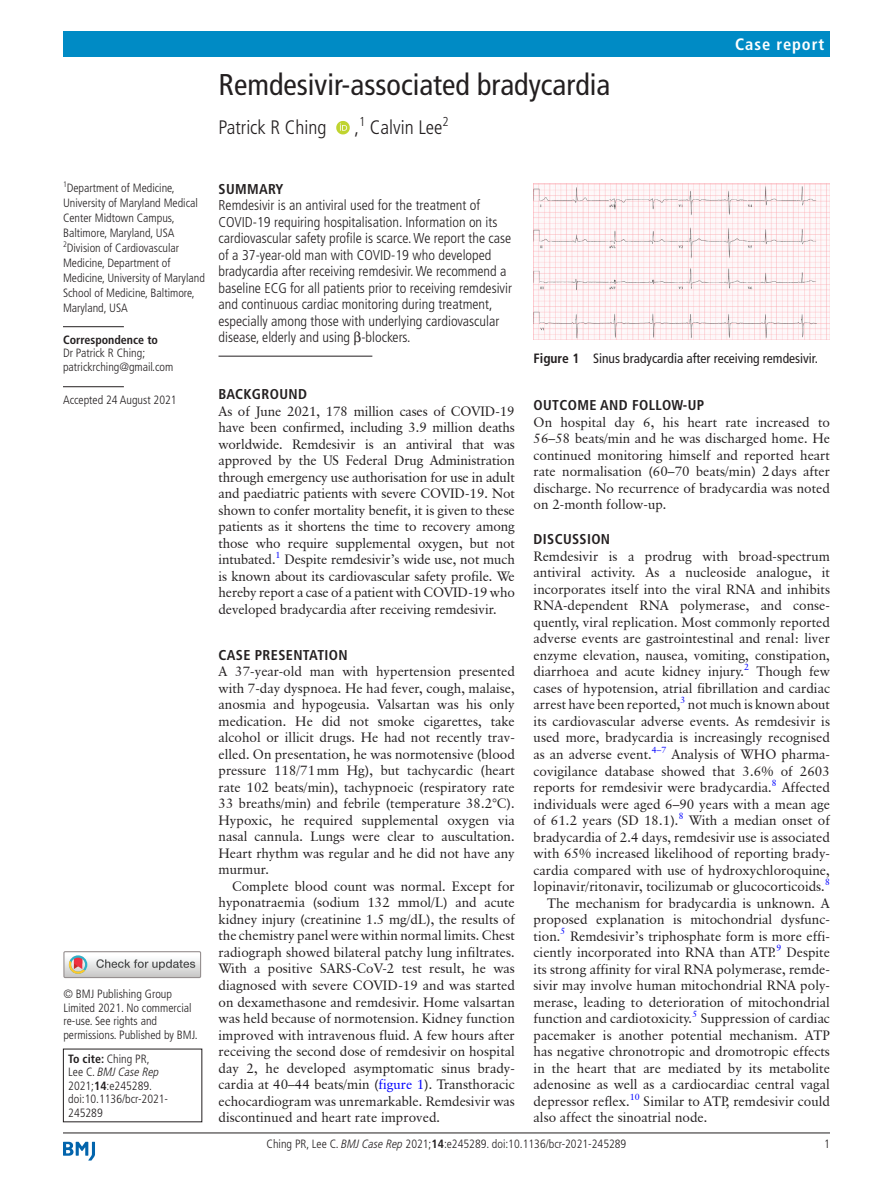
<style>
.page{position:relative;width:893px;height:1191px;background:#fff}
.page>*{position:absolute;margin:0;border:0;box-sizing:border-box;transform-origin:0 0}
.t1{font:condensed 30px "Frutiger LT Pro";color:#231f20}
.t2{font:300 condensed 19.5px "Frutiger LT Pro";color:#231f20}
.t3{font:700 condensed 16.5px "Frutiger LT Std";letter-spacing:.055em;color:#fff}
.t4{font:300 condensed 14.25px/16.5px "Frutiger LT Pro";color:#231f20}
.t5{font:700 condensed 14.25px "Frutiger LT Pro";letter-spacing:.025em;color:#231f20}
.t6{font:13.5px/16.5px "Classical Garamond BT";color:#231f20;text-align:justify}
.t7{font:condensed 13.5px "Frutiger LT Pro";color:#231f20}
.t8{font:300 condensed 12px/13.5px "Frutiger LT Pro";color:#231f20}
.t9{font:700 condensed 12px "Frutiger LT Pro";color:#231f20}
.s1{font-weight:700}
.s2{font-style:italic}
.s3{color:#00f}
</style>
<div class="page">
<hr style="left:63px;top:1132px;width:767px;height:1px;background:#231f20">
<svg style="left:63px;top:1141px;width:32px;height:19px"></svg>
<svg style="left:336px;top:121px;width:14px;height:13px"></svg>
<div style="left:63px;top:31px;width:767px;height:25px;background:#008bc5"></div>
<hr style="left:63px;top:326px;width:61px;height:1px;background:#231f20">
<hr style="left:63px;top:386px;width:61px;height:1px;background:#231f20">
<div style="left:63px;top:951px;width:138px;height:27px;border:1px solid #969090"></div>
<svg style="left:64px;top:951px;width:137px;height:26px"></svg>
<hr style="left:219px;top:356px;width:153px;height:1px;background:#231f20">
<img style="left:534px;top:183px;width:296px;height:156px">
<h1 class="t1" style="left:219px;top:67px;width:393px">Remdesivir-associated bradycardia</h1>
<h2 class="t2" style="left:219px;top:116px;width:109px">Patrick R Ching</h2>
<h2 class="t2" style="left:354px;top:116px;width:96px">,<sup>1</sup> Calvin Lee<sup>2</sup></h2>
<p class="t3" style="left:735px;top:34px;width:91px">Case report</p>
<p class="t8" style="left:63px;top:180px;width:143px;line-height:15px"><sup>1</sup>Department of Medicine,<br>University of Maryland Medical<br>Center Midtown Campus,<br>Baltimore, Maryland, USA<br><sup>2</sup>Division of Cardiovascular<br>Medicine, Department of<br>Medicine, University of Maryland<br>School of Medicine, Baltimore,<br>Maryland, USA</p>
<p class="t9" style="left:63px;top:332px;width:97px">Correspondence to</p>
<p class="t8" style="left:63px;top:346px;width:112px">Dr Patrick R Ching; patrickrching@gmail.com</p>
<p class="t8" style="left:63px;top:393px;width:115px">Accepted 24 August 2021</p>
<p class="t8" style="left:63px;top:987px;width:136px">© BMJ Publishing Group<br>Limited 2021. No commercial re-use. See rights and permissions. Published by BMJ.</p>
<p class="t8" style="left:68px;top:1052px;width:101px"><span class="s1">To cite:</span> Ching PR,<br>Lee C. <span class="s2">BMJ Case Rep<br></span>2021;<span class="s1">14</span>:e245289. doi:10.1136/bcr-2021-<br>245289</p>
<p class="t5" style="left:219px;top:180px;width:66px">SUMMARY</p>
<p class="t4" style="left:219px;top:197px;width:295px">Remdesivir is an antiviral used for the treatment of COVID-19 requiring hospitalisation. Information on its cardiovascular safety profile is scarce. We report the case of a 37-year-old man with COVID-19 who developed bradycardia after receiving remdesivir. We recommend a baseline ECG for all patients prior to receiving remdesivir and continuous cardiac monitoring during treatment, especially among those with underlying cardiovascular disease, elderly and using -blockers.</p>
<p class="t5" style="left:219px;top:386px;width:90px">BACKGROUND</p>
<p class="t6" style="left:219px;top:402px;width:298px">As of June 2021, 178 million cases of COVID-19 have been confirmed, including 3.9 million deaths worldwide. Remdesivir is an antiviral that was approved by the US Federal Drug Administration through emergency use authorisation for use in adult and paediatric patients with severe COVID-19. Not shown to confer mortality benefit, it is given to these patients as it shortens the time to recovery among those who require supplemental oxygen, but not intubated.<sup>1</sup> Despite remdesivir’s wide use, not much is known about its cardiovascular safety profile. We hereby report a case of a patient with COVID-19 who developed bradycardia after receiving remdesivir.</p>
<p class="t5" style="left:219px;top:646px;width:131px">CASE PRESENTATION</p>
<p class="t6" style="left:219px;top:663px;width:298px">A 37-year-old man with hypertension presented with 7-day dyspnoea. He had fever, cough, malaise, anosmia and hypogeusia. Valsartan was his only medication. He did not smoke cigarettes, take alcohol or illicit drugs. He had not recently trav&shy;elled. On presentation, he was normotensive (blood pressure 118/71mm Hg), but tachycardic (heart rate 102 beats/min), tachypnoeic (respiratory rate 33 breaths/min) and febrile (temperature 38.2°C).<br>Hypoxic, he required supplemental oxygen via nasal cannula. Lungs were clear to auscultation.<br>Heart rhythm was regular and he did not have any murmur.</p>
<p class="t6" style="left:219px;top:877px;width:298px;text-indent:14px">Complete blood count was normal. Except for hyponatraemia (sodium 132 mmol/L) and acute kidney injury (creatinine 1.5 mg/dL), the results of the chemistry panel were within normal limits. Chest radiograph showed bilateral patchy lung infiltrates.<br>With a positive SARS-CoV-2 test result, he was diagnosed with severe COVID-19 and was started on dexamethasone and remdesivir. Home valsartan was held because of normotension. Kidney function improved with intravenous fluid. A few hours after receiving the second dose of remdesivir on hospital day 2, he developed asymptomatic sinus brady&shy;cardia at 40–44 beats/min (<span class="s3">figure 1</span>). Transthoracic echocardiogram was unremarkable. Remdesivir was discontinued and heart rate improved.</p>
<p class="t7" style="left:534px;top:351px;width:286px"><span class="s1">Figure 1</span> Sinus bradycardia after receiving remdesivir.</p>
<p class="t5" style="left:534px;top:397px;width:172px">OUTCOME AND FOLLOW-UP</p>
<p class="t6" style="left:534px;top:413px;width:298px">On hospital day 6, his heart rate increased to 56–58 beats/min and he was discharged home. He continued monitoring himself and reported heart rate normalisation (60–70 beats/min) 2days after discharge. No recurrence of bradycardia was noted on 2-month follow-up.</p>
<p class="t5" style="left:534px;top:531px;width:78px">DISCUSSION</p>
<p class="t6" style="left:534px;top:548px;width:298px">Remdesivir is a prodrug with broad-spectrum</p>
<p class="t6" style="left:534px;top:564px;width:298px">antiviral activity. As a nucleoside analogue, it</p>
<p class="t6" style="left:534px;top:581px;width:298px">incorporates itself into the viral RNA and inhibits</p>
<p class="t6" style="left:534px;top:597px;width:298px">RNA-dependent RNA polymerase, and conse-</p>
<p class="t6" style="left:534px;top:614px;width:298px">quently, viral replication. Most commonly reported</p>
<p class="t6" style="left:534px;top:630px;width:298px">adverse events are gastrointestinal and renal: liver</p>
<p class="t6" style="left:534px;top:647px;width:298px">enzyme elevation, nausea, vomiting, constipation,</p>
<p class="t6" style="left:534px;top:663px;width:298px">diarrhoea and acute kidney injury.<sup>2</sup> Though few</p>
<p class="t6" style="left:534px;top:680px;width:298px">cases of hypotension, atrial fibrillation and cardiac</p>
<p class="t6" style="left:534px;top:696px;width:298px">arrest have been reported,<sup>3</sup> not much is known about</p>
<p class="t6" style="left:534px;top:713px;width:298px">its cardiovascular adverse events. As remdesivir is</p>
<p class="t6" style="left:534px;top:729px;width:298px">used more, bradycardia is increasingly recognised</p>
<p class="t6" style="left:534px;top:746px;width:298px">as an adverse event.<sup>4–7</sup> Analysis of WHO pharma-</p>
<p class="t6" style="left:534px;top:762px;width:298px">covigilance database showed that 3.6% of 2603</p>
<p class="t6" style="left:534px;top:779px;width:298px">reports for remdesivir were bradycardia.<sup>8</sup> Affected</p>
<p class="t6" style="left:534px;top:795px;width:298px">individuals were aged 6–90 years with a mean age</p>
<p class="t6" style="left:534px;top:812px;width:298px">of 61.2 years (SD 18.1).<sup>8</sup> With a median onset of</p>
<p class="t6" style="left:534px;top:828px;width:298px">bradycardia of 2.4 days, remdesivir use is associated</p>
<p class="t6" style="left:534px;top:845px;width:298px">with 65% increased likelihood of reporting brady-</p>
<p class="t6" style="left:534px;top:861px;width:298px">cardia compared with use of hydroxychloroquine,</p>
<p class="t6" style="left:534px;top:878px;width:298px">lopinavir/ritonavir, tocilizumab or glucocorticoids.<sup>8</sup></p>
<p class="t6" style="left:547px;top:894px;width:284px">The mechanism for bradycardia is unknown. A</p>
<p class="t6" style="left:534px;top:911px;width:298px">proposed explanation is mitochondrial dysfunc-</p>
<p class="t6" style="left:534px;top:927px;width:298px">tion.<sup>5</sup> Remdesivir’s triphosphate form is more effi-</p>
<p class="t6" style="left:534px;top:944px;width:298px">ciently incorporated into RNA than ATP.<sup>9</sup> Despite</p>
<p class="t6" style="left:534px;top:960px;width:298px">its strong affinity for viral RNA polymerase, remde-</p>
<p class="t6" style="left:534px;top:977px;width:298px">sivir may involve human mitochondrial RNA poly-</p>
<p class="t6" style="left:534px;top:993px;width:298px">merase, leading to deterioration of mitochondrial</p>
<p class="t6" style="left:534px;top:1010px;width:298px">function and cardiotoxicity.<sup>5</sup> Suppression of cardiac</p>
<p class="t6" style="left:534px;top:1026px;width:298px">pacemaker is another potential mechanism. ATP</p>
<p class="t6" style="left:534px;top:1043px;width:298px">has negative chronotropic and dromotropic effects</p>
<p class="t6" style="left:534px;top:1059px;width:298px">in the heart that are mediated by its metabolite</p>
<p class="t6" style="left:534px;top:1076px;width:298px">adenosine as well as a cardiocardiac central vagal</p>
<p class="t6" style="left:534px;top:1092px;width:298px">depressor reflex.<sup>10</sup> Similar to ATP, remdesivir could</p>
<p class="t6" style="left:534px;top:1109px;width:175px">also affect the sinoatrial node.</p>
<p class="t8" style="left:267px;top:1136px;width:361px">Ching PR, Lee C. <span class="s2">BMJ Case Rep</span> 2021;<span class="s1">14</span>:e245289. doi:10.1136/bcr-2021-245289</p>
<p class="t8" style="left:824px;top:1136px;width:7px">1</p>
</div>
